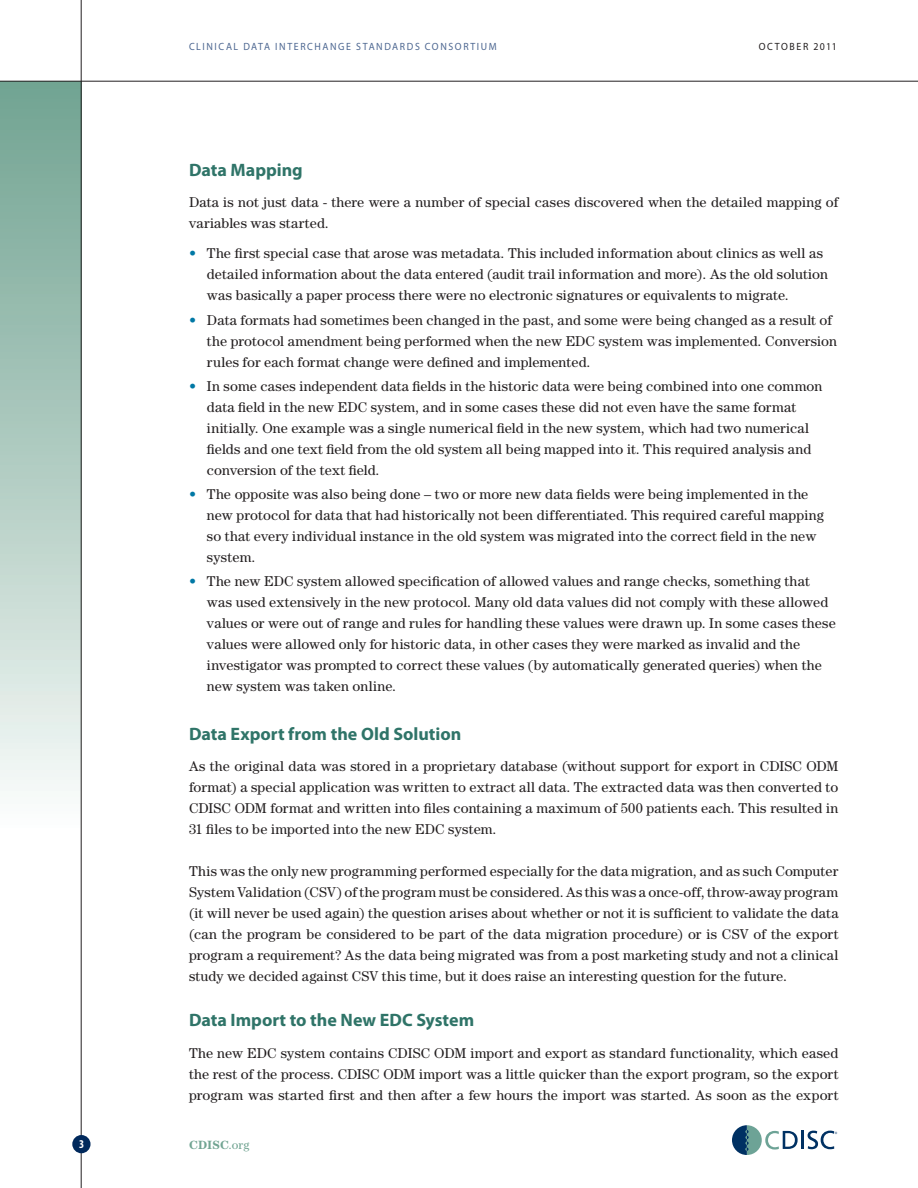
<style>
.page{position:relative;width:918px;height:1188px;background:#fff}
.page>*{position:absolute;margin:0;border:0;box-sizing:border-box;transform-origin:0 0}
.t1{font:700 18px "Myriad Pro";color:#2f7468}
.t2{font:14.25px/21px "Century";letter-spacing:.01em;color:#231f20}
.t3{font:700 12px "Century";letter-spacing:.01em;color:#71a492}
.t4{font:700 condensed 12px "Myriad Pro";color:#fff}
.t5{font:10.5px "Myriad Pro";letter-spacing:.16em;color:#4d6791;scale:.94 1}
.t6{font:10.5px "Myriad Pro";letter-spacing:.15em;color:#231f20;scale:.94 1}
.s1{color:#0078a5}
.s2{font-weight:400}
</style>
<div class="page">
<div style="left:0;top:81px;width:81px;height:873px;background:linear-gradient(to bottom,#6ea18f,#fff)"></div>
<hr style="left:0;top:81px;width:918px;height:1px;background:#231f20">
<hr style="left:81px;top:0;width:1px;height:1188px;background:#231f20">
<div style="left:72px;top:1135px;width:19px;height:18px;background:#00295c;border-radius:50%"></div>
<hr style="left:801px;top:1131px;width:3px;height:18px;background:#003163">
<svg style="left:732px;top:1125px;width:66px;height:30px"></svg>
<svg style="left:808px;top:1131px;width:29px;height:18px"></svg>
<p class="t5" style="left:189px;top:40px;width:329px">CLINIC AL DATA INTERCHANGE STANDARDS CONSORTI UM</p>
<p class="t6" style="left:759px;top:40px;width:85px">OC TOBER 2011</p>
<p class="t1" style="left:189px;top:158px;width:115px">Data Mapping</p>
<p class="t2" style="left:189px;top:192px;width:651px">Data is not just data - there were a number of special cases discovered when the detailed mapping of variables was started.</p>
<p class="t2" style="left:207px;top:243px;width:622px;text-indent:-18px"><span class="s1">•</span> The first special case that arose was metadata. This included information about clinics as well as detailed information about the data entered (audit trail information and more). As the old solution was basically a paper process there were no electronic signatures or equivalents to migrate.</p>
<p class="t2" style="left:207px;top:309px;width:632px;text-indent:-18px"><span class="s1">•</span> Data formats had sometimes been changed in the past, and some were being changed as a result of the protocol amendment being performed when the new EDC system was implemented. Conversion rules for each format change were defined and implemented.</p>
<p class="t2" style="left:207px;top:375px;width:617px;text-indent:-18px"><span class="s1">•</span> In some cases independent data fields in the historic data were being combined into one common data field in the new EDC system, and in some cases these did not even have the same format initially. One example was a single numerical field in the new system, which had two numerical fields and one text field from the old system all being mapped into it. This required analysis and conversion of the text field.</p>
<p class="t2" style="left:207px;top:483px;width:619px;text-indent:-18px"><span class="s1">•</span> The opposite was also being done – two or more new data fields were being implemented in the new protocol for data that had historically not been differentiated. This required careful mapping so that every individual instance in the old system was migrated into the correct field in the new system.</p>
<p class="t2" style="left:207px;top:571px;width:630px;text-indent:-18px"><span class="s1">•</span> The new EDC system allowed specification of allowed values and range checks, something that was used extensively in the new protocol. Many old data values did not comply with these allowed values or were out of range and rules for handling these values were drawn up. In some cases these values were allowed only for historic data, in other cases they were marked as invalid and the investigator was prompted to correct these values (by automatically generated queries) when the new system was taken online.</p>
<p class="t1" style="left:189px;top:722px;width:274px">Data Export from the Old Solution</p>
<p class="t2" style="left:189px;top:756px;width:651px;text-align:justify">As the original data was stored in a proprietary database (without support for export in CDISC ODM format) a special application was written to extract all data. The extracted data was then converted to CDISC ODM format and written into files containing a maximum of 500 patients each. This resulted in 31 files to be imported into the new EDC system.</p>
<p class="t2" style="left:189px;top:861px;width:651px;text-align:justify">This was the only new programming performed especially for the data migration, and as such Computer System Validation (CSV) of the program must be considered. As this was a once-off, throw-away program (it will never be used again) the question arises about whether or not it is sufficient to validate the data (can the program be considered to be part of the data migration procedure) or is CSV of the export program a requirement? As the data being migrated was from a post marketing study and not a clinical study we decided against CSV this time, but it does raise an interesting question for the future.</p>
<p class="t1" style="left:189px;top:1008px;width:287px">Data Import to the New EDC System</p>
<p class="t2" style="left:189px;top:1042px;width:651px;text-align:justify">The new EDC system contains CDISC ODM import and export as standard functionality, which eased the rest of the process. CDISC ODM import was a little quicker than the export program, so the export program was started first and then after a few hours the import was started. As soon as the export</p>
<p class="t4" style="left:79px;top:1137px;width:7px">3</p>
<p class="t3" style="left:189px;top:1138px;width:62px">CDISC<span class="s2">.org</span></p>
</div>
